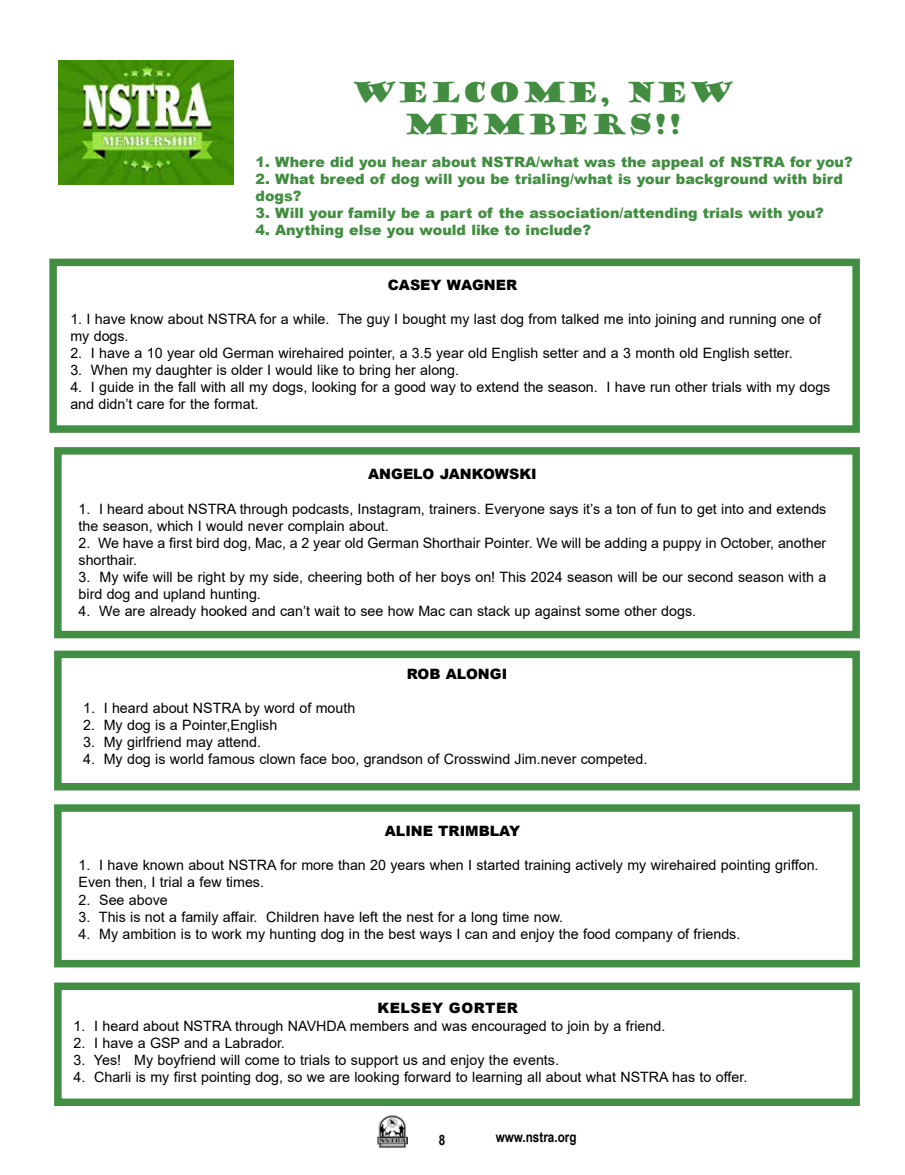
<style>
.page{position:relative;width:905px;height:1175px;background:#fff}
.page>*{position:absolute;margin:0;border:0;box-sizing:border-box;transform-origin:0 0}
.t1{font:27px/32.4px "Goudy Stout";color:#428d41;text-align:center}
.t2{font:14.25px/17.1px "Arial";color:#000}
.t3{font:900 14.25px/17.1px "Arial";color:#428d41}
.t4{font:900 14.25px "Arial";color:#000}
.t5{font:700 14.25px "Arial Narrow";color:#000}
.t6{font:900 14.25px "Arial";letter-spacing:.035em;color:#000}
</style>
<div class="page">
<img style="left:377px;top:1115px;width:31px;height:33px">
<div style="left:49px;top:259px;width:810px;height:174px;border:8px solid #428e42"></div>
<div style="left:54px;top:447px;width:805px;height:191px;border:8px solid #428e42"></div>
<img style="left:58px;top:60px;width:176px;height:124px">
<div style="left:54px;top:650px;width:805px;height:140px;border:8px solid #428e42"></div>
<div style="left:54px;top:804px;width:805px;height:163px;border:8px solid #428e42"></div>
<div style="left:54px;top:982px;width:805px;height:124px;border:8px solid #428e42"></div>
<h1 class="t1" style="left:351px;top:77px;width:385px">WELCOME, NEW<br>MEMBERS!!</h1>
<p class="t3" style="left:255px;top:153px;width:598px">1. Where did you hear about NSTRA/what was the appeal of NSTRA for you?</p>
<p class="t3" style="left:255px;top:170px;width:589px">2. What breed of dog will you be trialing/what is your background with bird dogs?</p>
<p class="t3" style="left:255px;top:204px;width:570px">3. Will your family be a part of the association/attending trials with you?</p>
<p class="t3" style="left:255px;top:221px;width:337px">4. Anything else you would like to include?</p>
<p class="t4" style="left:388px;top:274px;width:131px">CASEY WAGNER</p>
<p class="t2" style="left:70px;top:310px;width:752px">1. I have know about NSTRA for a while. The guy I bought my last dog from talked me into joining and running one of my dogs.</p>
<p class="t2" style="left:70px;top:344px;width:724px">2. I have a 10 year old German wirehaired pointer, a 3.5 year old English setter and a 3 month old English setter.</p>
<p class="t2" style="left:70px;top:361px;width:390px">3. When my daughter is older I would like to bring her along.</p>
<p class="t2" style="left:70px;top:378px;width:761px">4. I guide in the fall with all my dogs, looking for a good way to extend the season. I have run other trials with my dogs and didn’t care for the format.</p>
<p class="t4" style="left:368px;top:464px;width:170px">ANGELO JANKOWSKI</p>
<p class="t2" style="left:79px;top:500px;width:749px">1. I heard about NSTRA through podcasts, Instagram, trainers. Everyone says it’s a ton of fun to get into and extends the season, which I would never complain about.</p>
<p class="t2" style="left:79px;top:534px;width:749px">2. We have a first bird dog, Mac, a 2 year old German Shorthair Pointer. We will be adding a puppy in October, another shorthair.</p>
<p class="t2" style="left:79px;top:568px;width:749px">3. My wife will be right by my side, cheering both of her boys on! This 2024 season will be our second season with a bird dog and upland hunting.</p>
<p class="t2" style="left:79px;top:602px;width:619px">4. We are already hooked and can’t wait to see how Mac can stack up against some other dogs.</p>
<p class="t4" style="left:406px;top:663px;width:102px">ROB ALONGI</p>
<p class="t2" style="left:83px;top:699px;width:274px">1. I heard about NSTRA by word of mouth</p>
<p class="t2" style="left:83px;top:716px;width:196px">2. My dog is a Pointer,English</p>
<p class="t2" style="left:83px;top:733px;width:179px">3. My girlfriend may attend.</p>
<p class="t2" style="left:83px;top:750px;width:565px">4. My dog is world famous clown face boo, grandson of Crosswind Jim.never competed.</p>
<p class="t4" style="left:385px;top:820px;width:137px">ALINE TRIMBLAY</p>
<p class="t2" style="left:79px;top:856px;width:741px">1. I have known about NSTRA for more than 20 years when I started training actively my wirehaired pointing griffon.<br>Even then, I trial a few times.</p>
<p class="t2" style="left:79px;top:891px;width:91px">2. See above</p>
<p class="t2" style="left:79px;top:908px;width:486px">3. This is not a family affair. Children have left the nest for a long time now.</p>
<p class="t2" style="left:79px;top:925px;width:663px">4. My ambition is to work my hunting dog in the best ways I can and enjoy the food company of friends.</p>
<p class="t6" style="left:377px;top:998px;width:142px">KELSEY GORTER</p>
<p class="t2" style="left:74px;top:1016px;width:593px">1. I heard about NSTRA through NAVHDA members and was encouraged to join by a friend.</p>
<p class="t2" style="left:74px;top:1034px;width:213px">2. I have a GSP and a Labrador.</p>
<p class="t2" style="left:74px;top:1051px;width:487px">3. Yes! My boyfriend will come to trials to support us and enjoy the events.</p>
<p class="t2" style="left:74px;top:1068px;width:675px">4. Charli is my first pointing dog, so we are looking forward to learning all about what NSTRA has to offer.</p>
<p class="t5" style="left:439px;top:1129px;width:8px">8</p>
<p class="t5" style="left:495px;top:1126px;width:82px">www.nstra.org</p>
</div>
